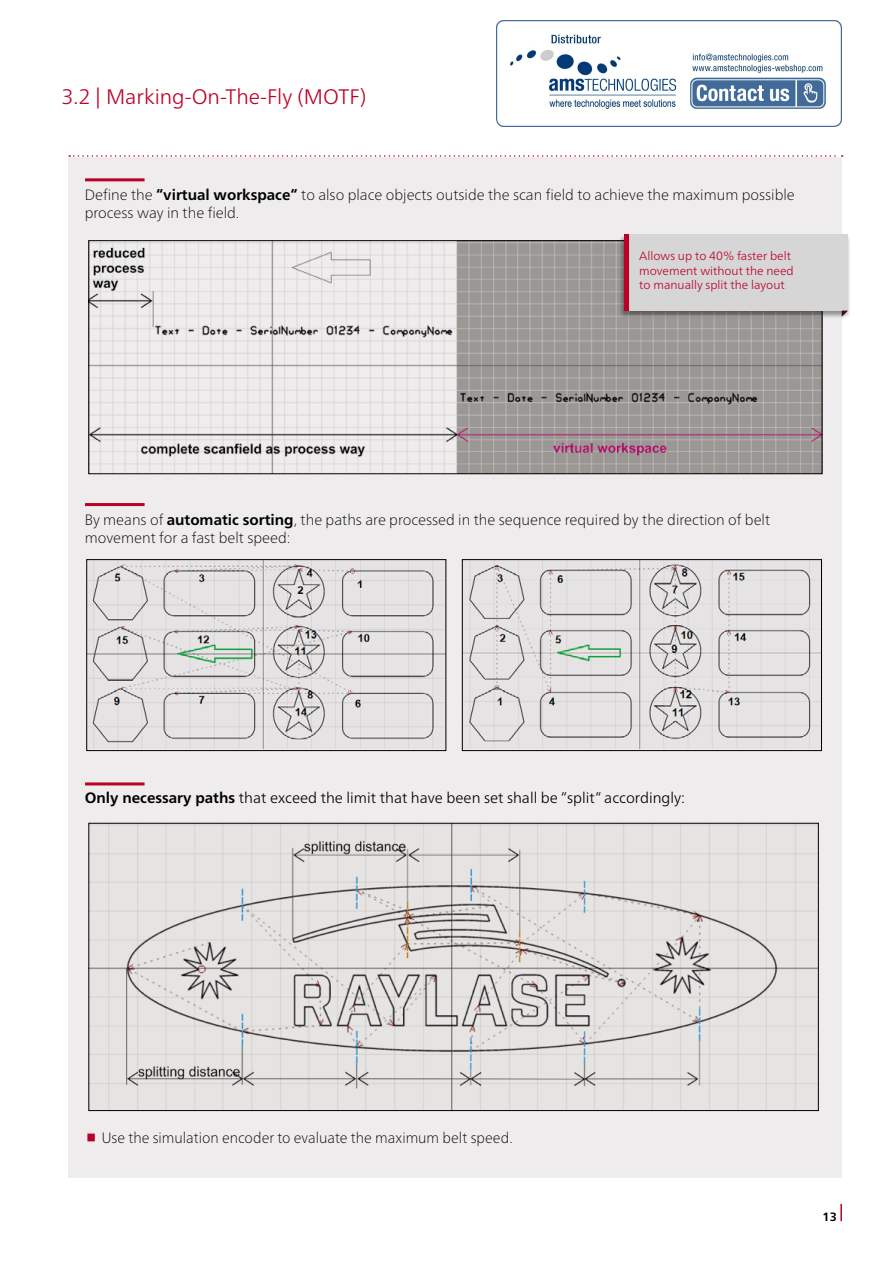
<style>
.page{position:relative;width:893px;height:1263px;background:#fff}
.page>*{position:absolute;margin:0;border:0;box-sizing:border-box;transform-origin:0 0}
.t1{font:300 21px "Frutiger Neue LT Pro";color:#bc0028}
.t2{font:100 15px/18px "Frutiger Neue LT Pro";color:#000}
.t3{font:300 15px "Frutiger Neue LT Pro";color:#000}
.t4{font:300 12px/14.4px "Frutiger Neue LT Pro";color:#bc0028}
.t5{font:700 12px "Frutiger Neue LT Pro";color:#000}
.s1{font-weight:700}
</style>
<div class="page">
<svg style="left:840px;top:1204px;width:2px;height:17px"></svg>
<div style="left:68px;top:157px;width:774px;height:1021px;background:#eeecec"></div>
<svg style="left:69px;top:155px;width:774px;height:2px"></svg>
<img style="left:90px;top:242px;width:730px;height:230px">
<img style="left:88px;top:561px;width:356px;height:187px">
<div style="left:86px;top:559px;width:360px;height:192px;border:1px solid #000"></div>
<img style="left:90px;top:825px;width:727px;height:284px">
<img style="left:464px;top:561px;width:356px;height:187px">
<div style="left:462px;top:559px;width:360px;height:192px;border:1px solid #000"></div>
<hr style="left:85px;top:178px;width:60px;height:3px;background:#bd0028">
<hr style="left:85px;top:503px;width:60px;height:3px;background:#bd0028">
<hr style="left:85px;top:782px;width:60px;height:3px;background:#bd0028">
<div style="left:623px;top:234px;width:227px;height:85px;background:#000;opacity:.4"></div>
<div style="left:628px;top:234px;width:220px;height:76px;background:#d6d6d6"></div>
<div style="left:619px;top:234px;width:12px;height:85px;background:#000;opacity:.4"></div>
<hr style="left:624px;top:234px;width:4px;height:76px;background:#bc0028">
<svg style="left:842px;top:311px;width:6px;height:6px"></svg>
<img style="left:497px;top:20px;width:344px;height:106px">
<h1 class="t1" style="left:61px;top:84px;width:307px">3.2 | Marking-On-The-Fly (MOTF)</h1>
<p class="t2" style="left:85px;top:186px;width:712px">Define the <span class="s1">“virtual workspace“</span> to also place objects outside the scan field to achieve the maximum possible process way in the field.</p>
<p class="t4" style="left:639px;top:249px;width:156px">Allows up to 40% faster belt movement without the need to manually split the layout</p>
<p class="t2" style="left:85px;top:511px;width:687px">By means of <span class="s1">automatic sorting</span>, the paths are processed in the sequence required by the direction of belt movement for a fast belt speed:</p>
<p class="t3" style="left:85px;top:788px;width:602px"><span class="s1">Only necessary paths</span> that exceed the limit that have been set shall be “split“ accordingly:</p>
<p class="t2" style="left:102px;top:1129px;width:412px">Use the simulation encoder to evaluate the maximum belt speed.</p>
<p class="t5" style="left:822px;top:1210px;width:16px">13</p>
</div>
